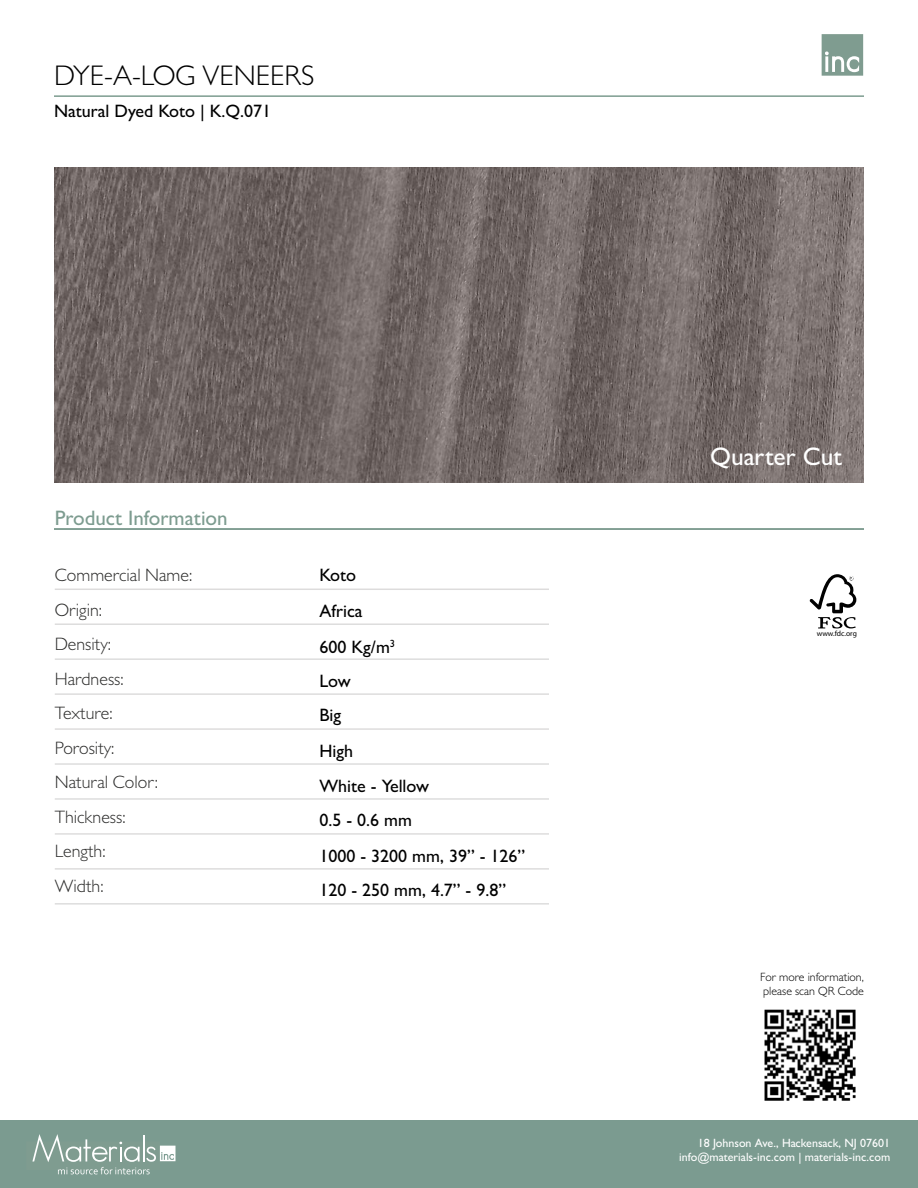
<style>
.page{position:relative;width:918px;height:1188px;background:#fff}
.page>*{position:absolute;margin:0;border:0;box-sizing:border-box;transform-origin:0 0}
.t1{font:300 28.5px "Gill Sans";color:#000}
.t2{font:500 25.5px "Gill Sans";color:#fff}
.t3{font:500 21px "Gill Sans";color:#7d9c90}
.t4{font:500 18px/35px "Gill Sans";color:#000}
.t5{font:300 18px/34.5px "Gill Sans";color:#2c2c2b}
.t6{font:500 12px/14.4px "Gill Sans";color:#fff;text-align:right}
.t7{font:300 12px/14.4px "Gill Sans";color:#000}
.t8{font:7.5px "Myriad Pro";color:#000}
</style>
<div class="page">
<hr style="left:55px;top:589px;width:494px;height:1px;background:#bbbaba">
<hr style="left:55px;top:693px;width:494px;height:2px;background:#bbbaba">
<hr style="left:55px;top:798px;width:494px;height:2px;background:#bbbaba">
<hr style="left:55px;top:623px;width:494px;height:2px;background:#bbbaba">
<hr style="left:55px;top:728px;width:494px;height:2px;background:#bbbaba">
<hr style="left:55px;top:833px;width:494px;height:2px;background:#bbbaba">
<hr style="left:55px;top:658px;width:494px;height:2px;background:#bbbaba">
<hr style="left:55px;top:763px;width:494px;height:2px;background:#bbbaba">
<hr style="left:55px;top:868px;width:494px;height:2px;background:#bbbaba">
<hr style="left:55px;top:903px;width:494px;height:2px;background:#bbbaba">
<svg style="left:822px;top:34px;width:41px;height:42px;background:#93aba1"></svg>
<hr style="left:54px;top:95px;width:810px;height:2px;background:#7d9c90">
<div style="left:0;top:1120px;width:918px;height:68px;background:#7b9b90"></div>
<svg style="left:32px;top:1134px;width:144px;height:40px"></svg>
<img style="left:54px;top:167px;width:810px;height:315px">
<hr style="left:54px;top:528px;width:810px;height:2px;background:#7d9c90">
<img style="left:764px;top:1009px;width:92px;height:92px">
<svg style="left:809px;top:574px;width:47px;height:54px"></svg>
<h1 class="t1" style="left:54px;top:58px;width:262px">DYE-A-LOG VENEERS</h1>
<p class="t4" style="left:54px;top:93px;width:219px">Natural Dyed Koto | K.Q.071</p>
<p class="t3" style="left:55px;top:505px;width:174px">Product Information</p>
<p class="t5" style="left:55px;top:558px;width:139px">Commercial Name:<br>Origin:<br>Density:<br>Hardness:<br>Texture:<br>Porosity:<br>Natural Color:<br>Thickness:<br>Length:<br>Width:</p>
<p class="t4" style="left:320px;top:558px;width:207px">Koto<br>Africa<br>600 Kg/m<sup>3<br></sup>Low<br>Big<br>High<br>White - Yellow<br>0.5 - 0.6 mm<br>1000 - 3200 mm, 39” - 126”<br>120 - 250 mm, 4.7” - 9.8”</p>
<h2 class="t2" style="left:710px;top:442px;width:134px">Quarter Cut</h2>
<p class="t8" style="left:817px;top:629px;width:42px">www.fdc.org</p>
<p class="t7" style="left:760px;top:970px;width:105px">For more information, please scan QR Code</p>
<p class="t6" style="left:679px;top:1135px;width:213px">18 Johnson Ave., Hackensack, NJ 07601 info@materials-inc.com | materials-inc.com</p>
</div>
